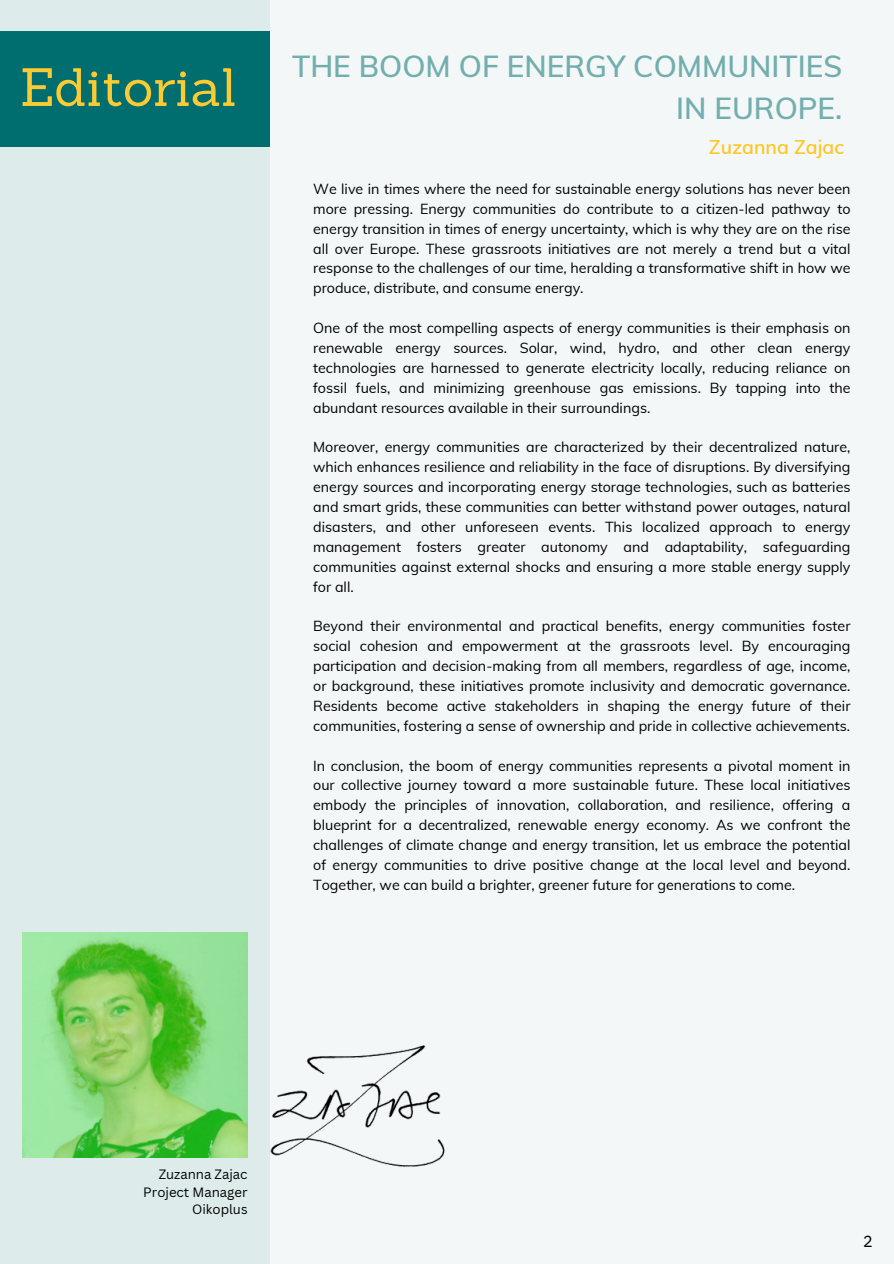
<style>
.page{position:relative;width:894px;height:1264px;background:#fff}
.page>*{position:absolute;margin:0;border:0;box-sizing:border-box;transform-origin:0 0}
.t1{font:52.5px "Sanchez";color:#fcca33}
.t2{font:600 29.7px/41.7px "Muli";color:#73aeae;text-align:right}
.t3{font:600 19.5px "Muli";color:#fec620}
.t4{font:16.2px "IBM Plex Sans";color:#000}
.t5{font:14.25px/20px "Muli";color:#000;text-align:justify}
.t6{font:13.2px/17.5px "Canva Sans";color:#000;text-align:right}
</style>
<div class="page">
<div style="left:0;top:0;width:893px;height:1263px;background:#ddebeb"></div>
<div style="left:270px;top:0;width:623px;height:1263px;background:#f3f7f7"></div>
<div style="left:0;top:32px;width:270px;height:115px;background:#006d6e"></div>
<img style="left:22px;top:932px;width:225px;height:225px">
<img style="left:244px;top:1045px;width:201px;height:122px">
<h1 class="t1" style="left:20px;top:53px;width:218px">Editorial</h1>
<h2 class="t2" style="left:292px;top:45px;width:551px">THE BOOM OF ENERGY COMMUNITIES<br>IN EUROPE.</h2>
<h3 class="t3" style="left:708px;top:134px;width:136px">Zuzanna Zajac</h3>
<p class="t5" style="left:313px;top:179px;width:538px">We live in times where the need for sustainable energy solutions has never been more pressing. Energy communities do contribute to a citizen-led pathway to energy transition in times of energy uncertainty, which is why they are on the rise all over Europe. These grassroots initiatives are not merely a trend but a vital response to the challenges of our time, heralding a transformative shift in how we produce, distribute, and consume energy.</p>
<p class="t5" style="left:313px;top:318px;width:538px">One of the most compelling aspects of energy communities is their emphasis on renewable energy sources. Solar, wind, hydro, and other clean energy technologies are harnessed to generate electricity locally, reducing reliance on fossil fuels, and minimizing greenhouse gas emissions. By tapping into the abundant resources available in their surroundings.</p>
<p class="t5" style="left:313px;top:437px;width:538px">Moreover, energy communities are characterized by their decentralized nature, which enhances resilience and reliability in the face of disruptions. By diversifying energy sources and incorporating energy storage technologies, such as batteries and smart grids, these communities can better withstand power outages, natural disasters, and other unforeseen events. This localized approach to energy management fosters greater autonomy and adaptability, safeguarding communities against external shocks and ensuring a more stable energy supply for all.</p>
<p class="t5" style="left:313px;top:616px;width:538px">Beyond their environmental and practical benefits, energy communities foster social cohesion and empowerment at the grassroots level. By encouraging participation and decision-making from all members, regardless of age, income, or background, these initiatives promote inclusivity and democratic governance.<br>Residents become active stakeholders in shaping the energy future of their communities, fostering a sense of ownership and pride in collective achievements.</p>
<p class="t5" style="left:313px;top:755px;width:538px">In conclusion, the boom of energy communities represents a pivotal moment in our collective journey toward a more sustainable future. These local initiatives embody the principles of innovation, collaboration, and resilience, offering a blueprint for a decentralized, renewable energy economy. As we confront the challenges of climate change and energy transition, let us embrace the potential of energy communities to drive positive change at the local level and beyond.<br>Together, we can build a brighter, greener future for generations to come.</p>
<p class="t6" style="left:143px;top:1165px;width:106px">Zuzanna Zajac<br>Project Manager<br>Oikoplus</p>
<p class="t4" style="left:862px;top:1230px;width:11px">2</p>
</div>
